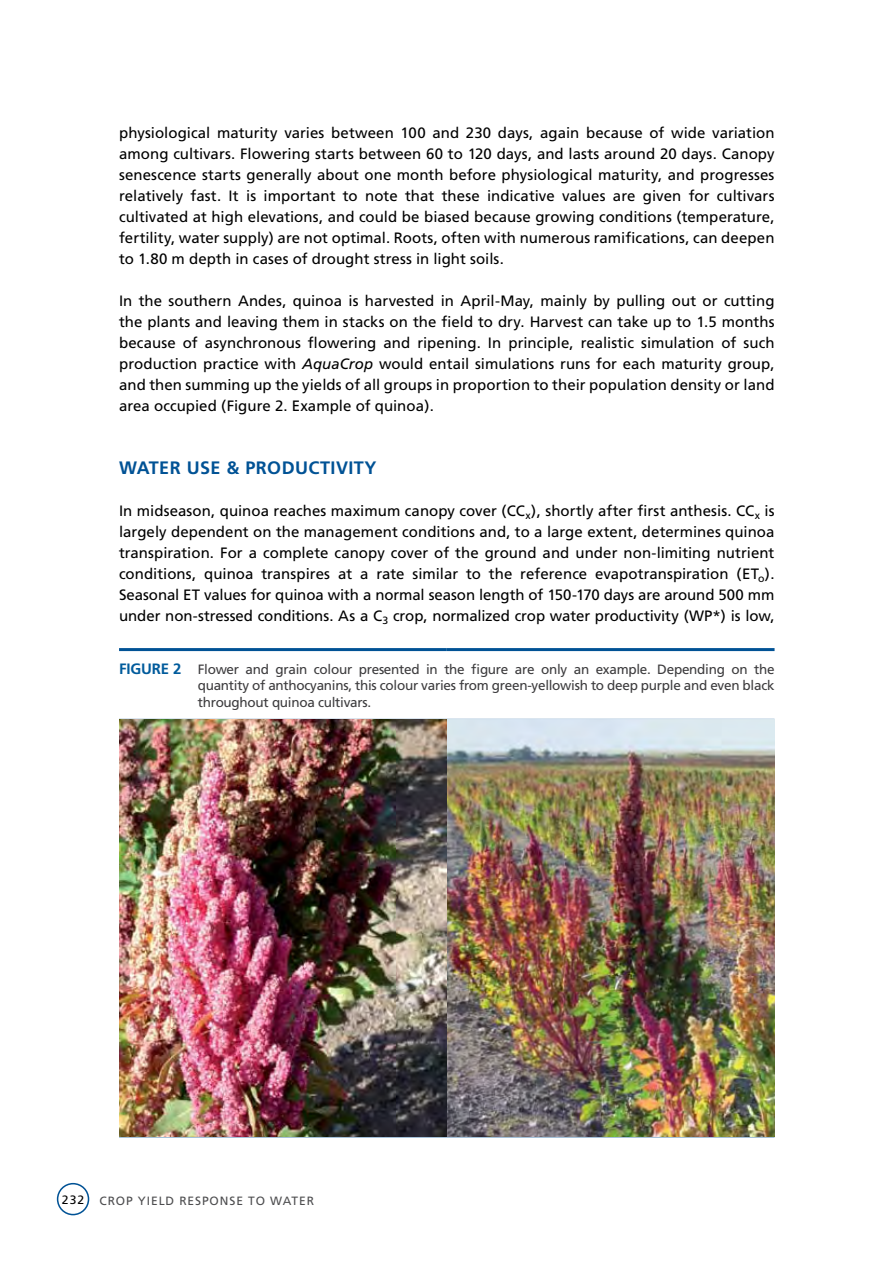
<style>
.page{position:relative;width:893px;height:1263px;background:#fff}
.page>*{position:absolute;margin:0;border:0;box-sizing:border-box;transform-origin:0 0}
.t1{font:700 18px "Frutiger";color:#005295}
.t2{font:15px/21px "Frutiger";color:#000;text-align:justify}
.t3{font:700 15px "Frutiger";color:#005b9c}
.t4{font:13.5px/16.5px "Frutiger";letter-spacing:-.02em;color:#3d3c3e;text-align:justify}
.t5{font:12.15px "Frutiger";color:#000}
.t6{font:12px "Frutiger";letter-spacing:.075em;color:#4d4d4f}
.s1{font-style:italic}
.s2{font-weight:700;font-size:15px;color:#005b9c}
</style>
<div class="page">
<div style="left:57px;top:1183px;width:32px;height:32px;border:2px solid #005295;border-radius:50%"></div>
<hr style="left:119px;top:648px;width:328px;height:3px;background:#005295">
<hr style="left:447px;top:648px;width:327px;height:3px;background:#005295">
<hr style="left:119px;top:1136px;width:328px;height:1px;background:#005295">
<hr style="left:447px;top:1136px;width:327px;height:1px;background:#005295">
<hr style="left:119px;top:719px;width:328px;height:1px;background:#005295">
<hr style="left:447px;top:719px;width:327px;height:1px;background:#005295">
<img style="left:119px;top:720px;width:656px;height:416px">
<p class="t2" style="left:119px;top:122px;width:657px">physiological maturity varies between 100 and 230 days, again because of wide variation among cultivars. Flowering starts between 60 to 120 days, and lasts around 20 days. Canopy senescence starts generally about one month before physiological maturity, and progresses relatively fast. It is important to note that these indicative values are given for cultivars cultivated at high elevations, and could be biased because growing conditions (temperature, fertility, water supply) are not optimal. Roots, often with numerous ramifications, can deepen to 1.80 m depth in cases of drought stress in light soils.</p>
<p class="t2" style="left:119px;top:290px;width:657px">In the southern Andes, quinoa is harvested in April-May, mainly by pulling out or cutting the plants and leaving them in stacks on the field to dry. Harvest can take up to 1.5 months because of asynchronous flowering and ripening. In principle, realistic simulation of such production practice with <span class="s1">AquaCrop</span> would entail simulations runs for each maturity group, and then summing up the yields of all groups in proportion to their population density or land area occupied (Figure 2. Example of quinoa).</p>
<p class="t1" style="left:119px;top:457px;width:14px">WATER</p>
<p class="t1" style="left:187px;top:457px;width:12px">USE</p>
<p class="t1" style="left:226px;top:457px;width:42px">&amp; PRODUCTI</p>
<p class="t1" style="left:336px;top:457px;width:42px">VITY</p>
<p class="t2" style="left:119px;top:500px;width:657px">In midseason, quinoa reaches maximum canopy cover (CC<sub>x</sub>), shortly after first anthesis. CC<sub>x</sub> is largely dependent on the management conditions and, to a large extent, determines quinoa transpiration. For a complete canopy cover of the ground and under non-limiting nutrient conditions, quinoa transpires at a rate similar to the reference evapotranspiration (ET<sub>o</sub>).<br>Seasonal ET values for quinoa with a normal season length of 150-170 days are around 500 mm under non-stressed conditions. As a C<sub>3</sub> crop, normalized crop water productivity (WP*) is low,</p>
<p class="t3" style="left:119px;top:659px;width:17px">FIGURE</p>
<p class="t4" style="left:198px;top:661px;width:578px;text-indent:-25px"><span class="s2">2</span> Flower and grain colour presented in the figure are only an example. Depending on the quantity of anthocyanins, this colour varies from green-yellowish to deep purple and even black throughout quinoa cultivars.</p>
<p class="t5" style="left:62px;top:1192px;width:24px">232</p>
<p class="t6" style="left:99px;top:1193px;width:216px">crop yield response to water</p>
</div>
